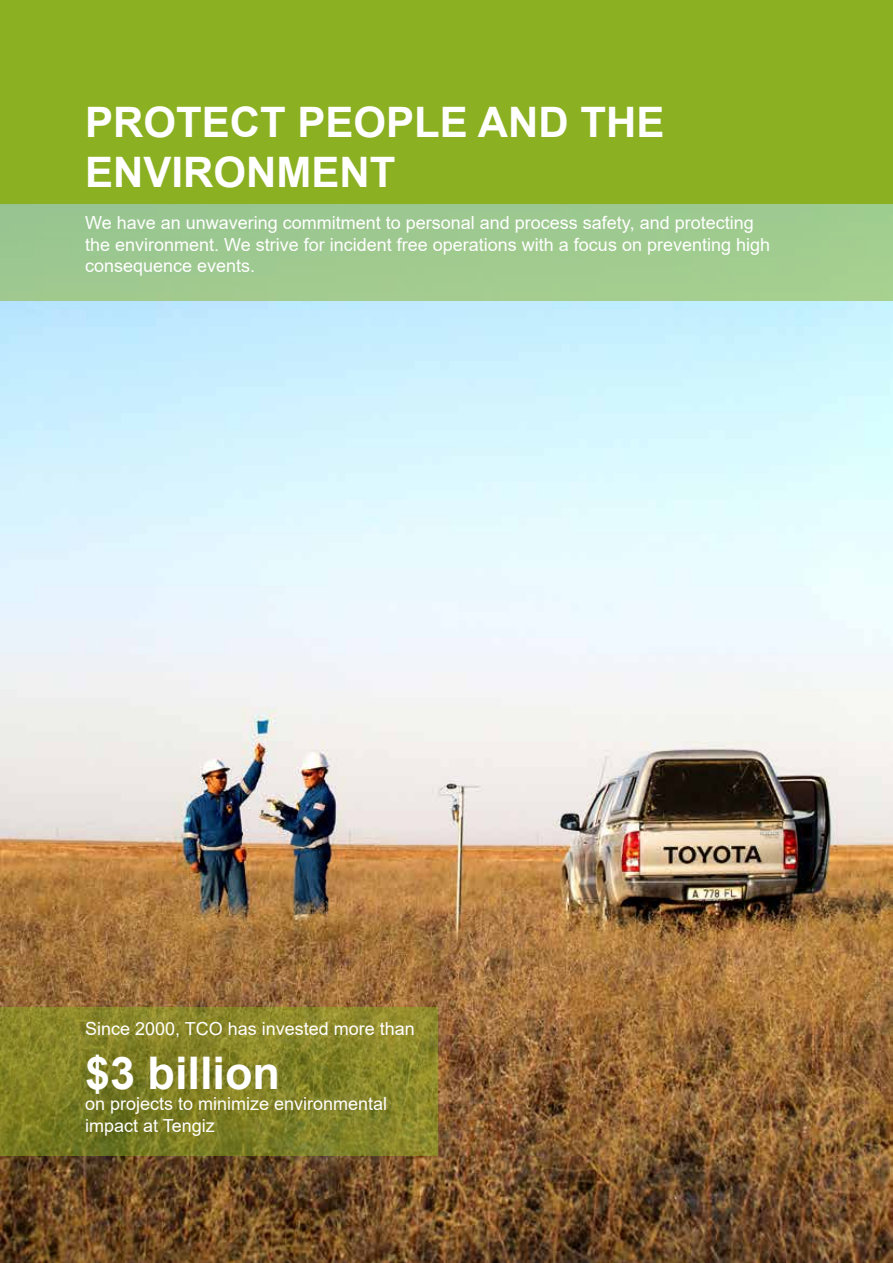
<style>
.page{position:relative;width:893px;height:1263px;background:#fff}
.page>*{position:absolute;margin:0;border:0;box-sizing:border-box;transform-origin:0 0}
.t1{font:700 45px "Arial";color:#fff}
.t2{font:700 42px/50.4px "Arial";color:#fff}
.t3{font:18px/21.6px "Arial";color:#fff}
</style>
<div class="page">
<img style="left:0;top:301px;width:893px;height:962px">
<div style="left:0;top:0;width:893px;height:203px;background:#8bb022"></div>
<svg style="left:0;top:1006px;width:437px;height:149px;background:#838227"></svg>
<div style="left:0;top:203px;width:893px;height:98px;background:#9fc990"></div>
<h2 class="t2" style="left:85px;top:97px;width:581px">PROTECT PEOPLE AND THE<br>ENVIRONMENT</h2>
<p class="t3" style="left:85px;top:212px;width:686px">We have an unwavering commitment to personal and process safety, and protecting the environment. We strive for incident free operations with a focus on preventing high consequence events.</p>
<p class="t3" style="left:85px;top:1017px;width:331px">Since 2000, TCO has invested more than</p>
<h1 class="t1" style="left:85px;top:1041px;width:197px">$3 billion</h1>
<p class="t3" style="left:85px;top:1093px;width:304px">on projects to minimize environmental impact at Tengiz</p>
</div>
